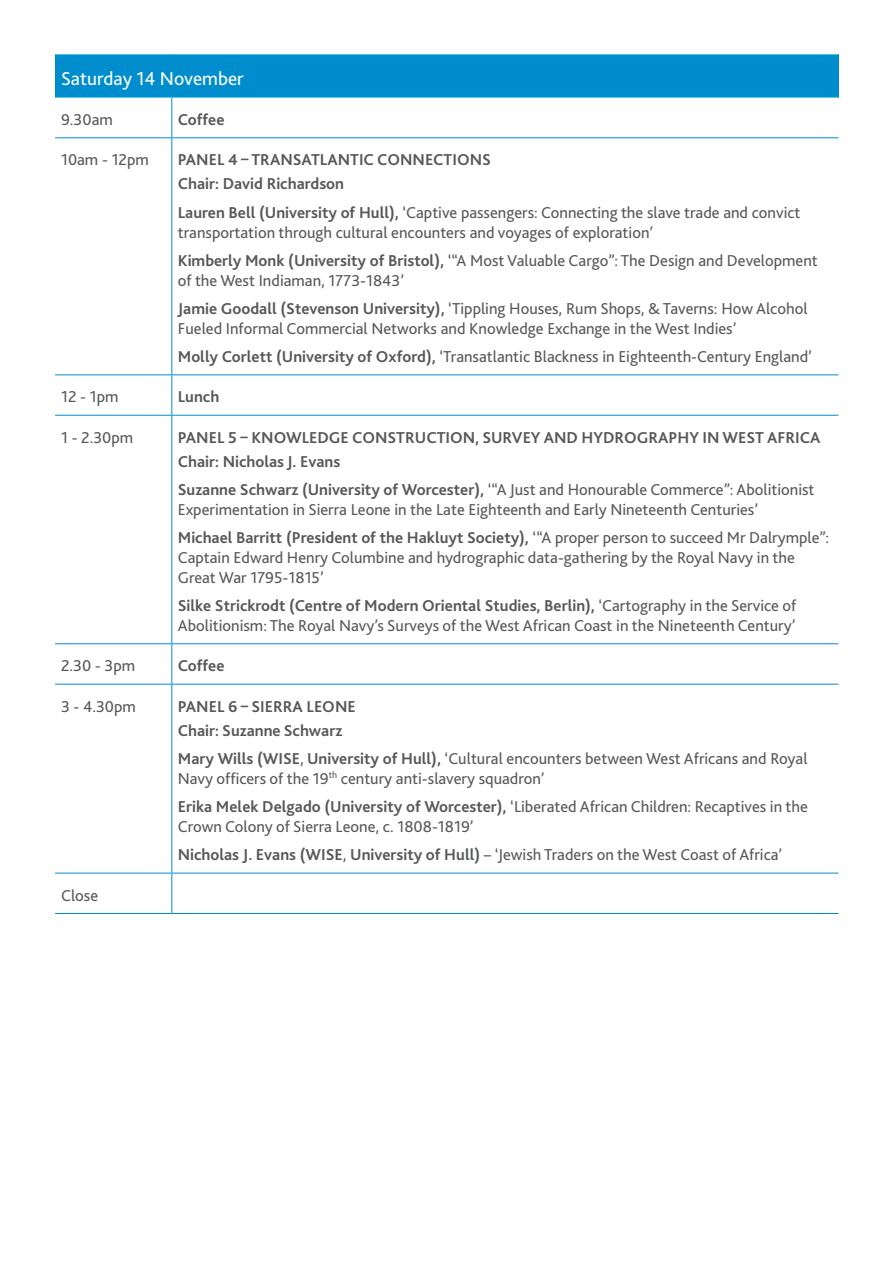
<style>
.page{position:relative;width:893px;height:1263px;background:#fff}
.page>*{position:absolute;margin:0;border:0;box-sizing:border-box;transform-origin:0 0}
.t1{font:19.5px "Bliss 2";color:#fff}
.t2{font:16.5px/19.8px "Bliss 2";color:#57585a}
.t3{font:700 16.5px "Bliss 2";color:#57585a}
.s1{font-weight:700}
</style>
<div class="page">
<div style="left:55px;top:54px;width:783px;height:43px;background:#008dce"></div>
<hr style="left:55px;top:54px;width:117px;height:1px;background:#5dcbe9">
<hr style="left:172px;top:54px;width:666px;height:1px;background:#5dcbe9">
<hr style="left:55px;top:97px;width:117px;height:1px;background:#5dcbe9">
<hr style="left:172px;top:97px;width:666px;height:1px;background:#5dcbe9">
<hr style="left:171px;top:98px;width:1px;height:39px;background:#008dce">
<hr style="left:55px;top:137px;width:117px;height:1px;background:#008dce">
<hr style="left:172px;top:137px;width:666px;height:1px;background:#008dce">
<hr style="left:171px;top:138px;width:1px;height:236px;background:#008dce">
<hr style="left:55px;top:374px;width:117px;height:1px;background:#008dce">
<hr style="left:172px;top:374px;width:666px;height:1px;background:#008dce">
<hr style="left:171px;top:375px;width:1px;height:40px;background:#008dce">
<hr style="left:55px;top:415px;width:117px;height:1px;background:#008dce">
<hr style="left:172px;top:415px;width:666px;height:1px;background:#008dce">
<hr style="left:171px;top:416px;width:1px;height:227px;background:#008dce">
<hr style="left:55px;top:643px;width:117px;height:1px;background:#008dce">
<hr style="left:172px;top:643px;width:666px;height:1px;background:#008dce">
<hr style="left:171px;top:644px;width:1px;height:40px;background:#008dce">
<hr style="left:55px;top:684px;width:117px;height:1px;background:#008dce">
<hr style="left:172px;top:684px;width:666px;height:1px;background:#008dce">
<hr style="left:171px;top:684px;width:1px;height:189px;background:#008dce">
<hr style="left:55px;top:873px;width:117px;height:1px;background:#008dce">
<hr style="left:172px;top:873px;width:666px;height:1px;background:#008dce">
<hr style="left:171px;top:873px;width:1px;height:40px;background:#008dce">
<hr style="left:55px;top:913px;width:117px;height:1px;background:#008dce">
<hr style="left:172px;top:913px;width:666px;height:1px;background:#008dce">
<p class="t1" style="left:61px;top:66px;width:184px">Saturday 14 November</p>
<p class="t2" style="left:61px;top:109px;width:53px">9.30am</p>
<p class="t3" style="left:178px;top:109px;width:48px">Coffee</p>
<p class="t2" style="left:61px;top:150px;width:89px">10am - 12pm</p>
<p class="t3" style="left:178px;top:150px;width:315px">PANEL 4 – TRANSATLANTIC CONNECTIONS</p>
<p class="t3" style="left:178px;top:174px;width:168px">Chair: David Richardson</p>
<p class="t2" style="left:178px;top:202px;width:624px"><span class="s1">Lauren Bell (University of Hull),</span> ‘Captive passengers: Connecting the slave trade and convict transportation through cultural encounters and voyages of exploration’</p>
<p class="t2" style="left:178px;top:250px;width:641px"><span class="s1">Kimberly Monk (University of Bristol),</span> ‘“A Most Valuable Cargo”: The Design and Development of the West Indiaman, 1773-1843’</p>
<p class="t2" style="left:178px;top:298px;width:631px"><span class="s1">Jamie Goodall (Stevenson University),</span> ‘Tippling Houses, Rum Shops, &amp; Taverns: How Alcohol<br>Fueled Informal Commercial Networks and Knowledge Exchange in the West Indies’</p>
<p class="t2" style="left:178px;top:346px;width:636px"><span class="s1">Molly Corlett (University of Oxford),</span> ‘Transatlantic Blackness in Eighteenth-Century England’</p>
<p class="t2" style="left:61px;top:387px;width:59px">12 - 1pm</p>
<p class="t3" style="left:178px;top:387px;width:43px">Lunch</p>
<p class="t2" style="left:61px;top:427px;width:74px">1 - 2.30pm</p>
<p class="t3" style="left:178px;top:427px;width:644px">PANEL 5 – KNOWLEDGE CONSTRUCTION, SURVEY AND HYDROGRAPHY IN WEST AFRICA</p>
<p class="t3" style="left:178px;top:451px;width:164px">Chair: Nicholas J. Evans</p>
<p class="t2" style="left:178px;top:479px;width:638px"><span class="s1">Suzanne Schwarz (University of Worcester),</span> ‘“A Just and Honourable Commerce”: Abolitionist<br>Experimentation in Sierra Leone in the Late Eighteenth and Early Nineteenth Centuries’</p>
<p class="t2" style="left:178px;top:527px;width:653px"><span class="s1">Michael Barritt (President of the Hakluyt Society),</span> ‘“A proper person to succeed Mr Dalrymple”:<br>Captain Edward Henry Columbine and hydrographic data-gathering by the Royal Navy in the<br>Great War 1795-1815’</p>
<p class="t2" style="left:178px;top:595px;width:620px"><span class="s1">Silke Strickrodt (Centre of Modern Oriental Studies, Berlin),</span> ‘Cartography in the Service of<br>Abolitionism: The Royal Navy’s Surveys of the West African Coast in the Nineteenth Century’</p>
<p class="t2" style="left:61px;top:656px;width:76px">2.30 - 3pm</p>
<p class="t3" style="left:178px;top:656px;width:48px">Coffee</p>
<p class="t2" style="left:61px;top:696px;width:76px">3 - 4.30pm</p>
<p class="t3" style="left:178px;top:696px;width:179px">PANEL 6 – SIERRA LEONE</p>
<p class="t3" style="left:178px;top:720px;width:166px">Chair: Suzanne Schwarz</p>
<p class="t2" style="left:178px;top:748px;width:631px"><span class="s1">Mary Wills (WISE</span>, <span class="s1">University of Hull),</span> ‘Cultural encounters between West Africans and Royal<br>Navy officers of the 19<sup>th</sup> century anti-slavery squadron’</p>
<p class="t2" style="left:178px;top:796px;width:632px"><span class="s1">Erika Melek Delgado (University of Worcester),</span> ‘Liberated African Children: Recaptives in the<br>Crown Colony of Sierra Leone, c. 1808-1819’</p>
<p class="t2" style="left:178px;top:844px;width:606px"><span class="s1">Nicholas J. Evans (WISE</span>, <span class="s1">University of Hull)</span> – ‘Jewish Traders on the West Coast of Africa’</p>
<p class="t2" style="left:61px;top:885px;width:39px">Close</p>
</div>
